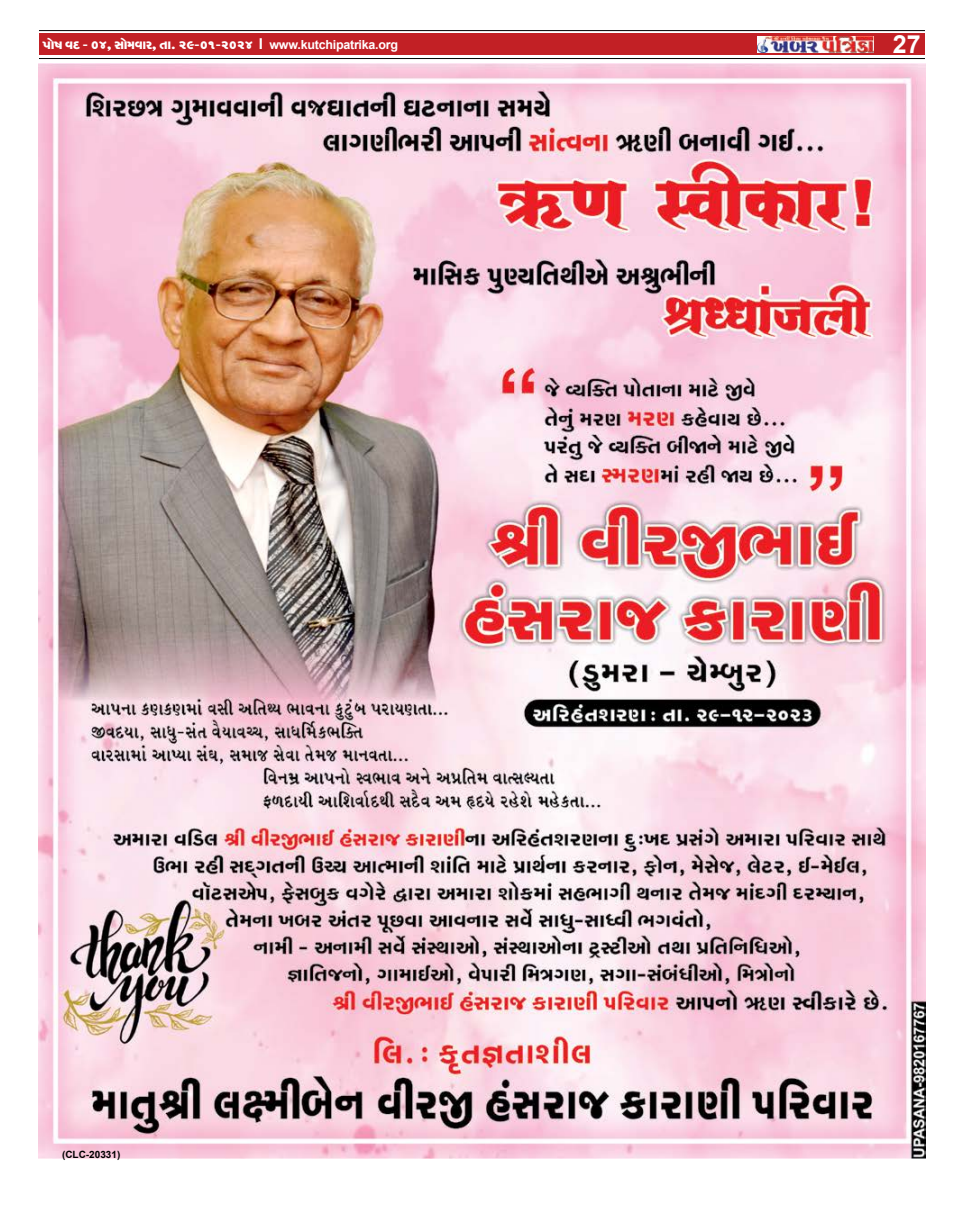
<style>
.page{position:relative;width:964px;height:1205px;background:#fff}
.page>*{position:absolute;margin:0;border:0;box-sizing:border-box;transform-origin:0 0}
.t1{font:700 25px "Arial";color:#fff}
.t2{font:15px "SHREE GUJ7";letter-spacing:-.02em;color:#fff}
.t3{font:700 10px "Arial";color:#000}
.s1{font-family:"Arial";font-weight:700}
.s2{font-family:"Arial";font-weight:700;font-size:12.5px}
</style>
<div class="page">
<hr style="left:39px;top:58px;width:886px;height:1px;background:#000">
<div style="left:39px;top:34px;width:713px;height:21px;background:#c22025"></div>
<hr style="left:39px;top:30px;width:886px;height:1px;background:#000">
<div style="left:753px;top:34px;width:172px;height:21px;background:#c22025"></div>
<img style="left:757px;top:36px;width:116px;height:17px">
<img style="left:39px;top:64px;width:886px;height:1095px">
<p class="t2" style="left:43px;top:38px;width:357px">‘p¡j hv$ - 04, kp¡dhpf, sp. 29-01-2024 <span class="s1">I</span> <span class="s2">www.kutchipatrika.org</span></p>
<h1 class="t1" style="left:893px;top:26px;width:29px">27</h1>
<p class="t3" style="left:62px;top:1147px;width:60px">(CLC-20331)</p>
</div>
